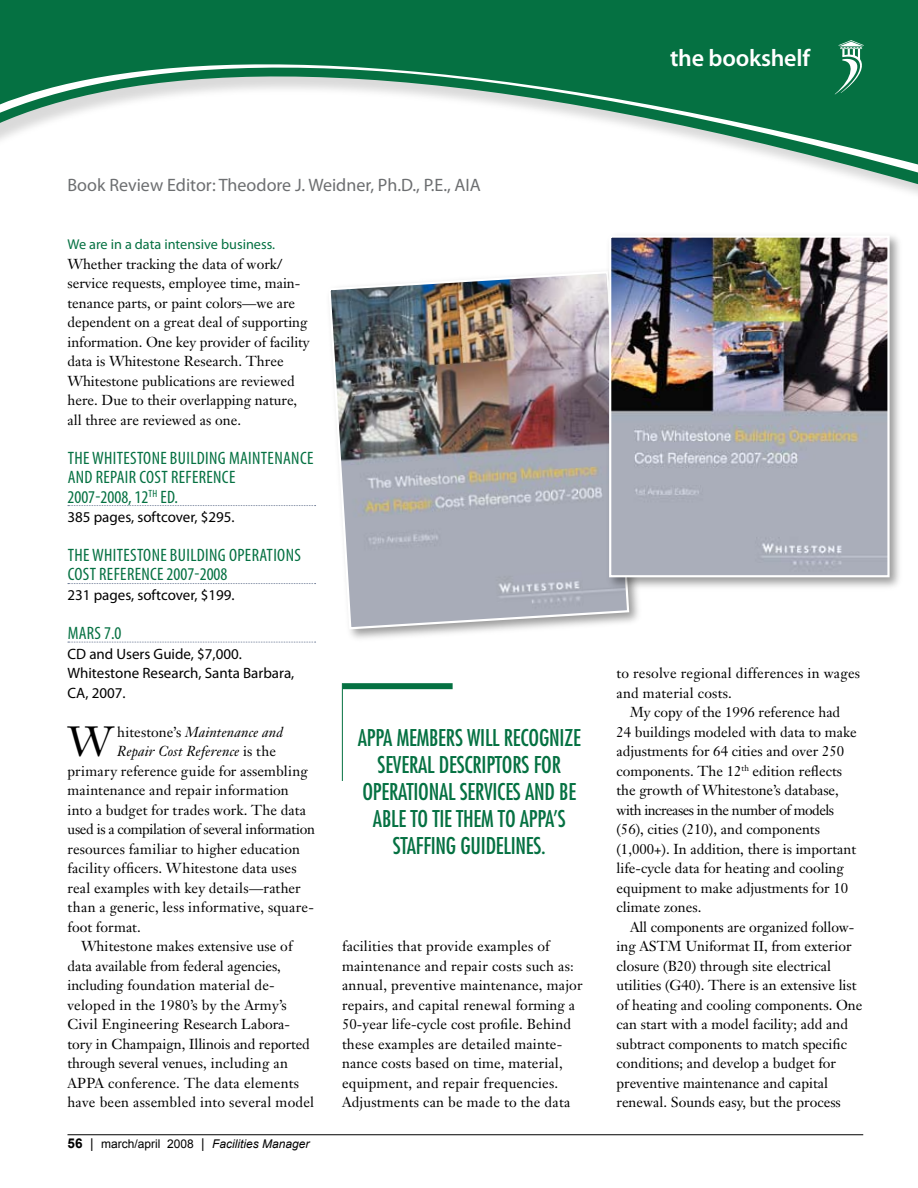
<style>
.page{position:relative;width:918px;height:1188px;background:#fff}
.page>*{position:absolute;margin:0;border:0;box-sizing:border-box;transform-origin:0 0}
.t1{font:41.55px "Janson Text";color:#000}
.t2{font:600 24px "Myriad Pro";letter-spacing:-.01em;color:#fff}
.t3{font:condensed 22.5px/27px "Futura";letter-spacing:-.01em;color:#057142;text-align:center}
.t4{font:condensed 18px/19.5px "Myriad Pro";letter-spacing:.02em;color:#057142}
.t5{font:18px "Myriad Pro";color:#6d6f71}
.t6{font:15px/19.5px "Myriad Pro";color:#000}
.t7{font:14.25px/19.5px "Janson Text";color:#000}
.t8{font:italic 14.25px "Janson Text";letter-spacing:.01em;color:#000}
.t9{font:14.25px "Janson Text";letter-spacing:-.025em;color:#000}
.t10{font:14.25px "Janson Text";letter-spacing:-.035em;color:#000}
.t11{font:italic 12px "Arial";color:#000}
.s1{font-family:"Myriad Pro";color:#057142}
.s2{font-style:normal}
.s3{font-weight:700;font-style:normal;font-size:13.5px}
.s4{font-style:normal;font-size:13.5px}
</style>
<div class="page">
<hr style="left:68px;top:1134px;width:795px;height:1px;background:#000">
<svg style="left:68px;top:505px;width:248px;height:1px"></svg>
<svg style="left:68px;top:583px;width:248px;height:1px"></svg>
<svg style="left:68px;top:642px;width:248px;height:1px"></svg>
<svg style="left:0;top:0;width:918px;height:194px;fill:#057142"></svg>
<div style="left:324px;top:267px;width:320px;height:377px;background:#000;opacity:.4"></div>
<img style="left:327px;top:270px;width:303px;height:361px">
<div style="left:605px;top:231px;width:300px;height:361px;background:#000;opacity:.4"></div>
<img style="left:612px;top:238px;width:275px;height:336px">
<div style="left:609px;top:235px;width:281px;height:342px;border:2px solid #fff"></div>
<div style="left:342px;top:683px;width:111px;height:6px;background:#057142"></div>
<hr style="left:342px;top:683px;width:1px;height:98px;background:#057142">
<p class="t2" style="left:670px;top:43px;width:141px">the bookshelf</p>
<p class="t5" style="left:68px;top:173px;width:415px">Book Review Editor: Theodore J. Weidner, Ph.D., P.E., AIA</p>
<p class="t7" style="left:68px;top:234px;width:244px"><span class="s1">We are in a data intensive business.<br></span>Whether tracking the data of work/ service requests, employee time, main&shy;tenance parts, or paint colors—we are dependent on a great deal of supporting information. One key provider of facility data is Whitestone Research. Three Whitestone publications are reviewed here. Due to their overlapping nature, all three are reviewed as one.</p>
<p class="t4" style="left:68px;top:448px;width:247px">THE WHITESTONE BUILDING MAINTENANCE<br>AND REPAIR COST REFERENCE<br>2007-2008, 12<sup>TH</sup> ED.</p>
<p class="t6" style="left:68px;top:507px;width:169px">385 pages, softcover, $295.</p>
<p class="t4" style="left:68px;top:545px;width:235px">THE WHITESTONE BUILDING OPERATIONS<br>COST REFERENCE 2007-2008</p>
<p class="t6" style="left:68px;top:585px;width:169px">231 pages, softcover, $199.</p>
<p class="t4" style="left:68px;top:623px;width:55px">MARS 7.0</p>
<p class="t6" style="left:68px;top:643px;width:228px">CD and Users Guide, $7,000.<br>Whitestone Research, Santa Barbara,<br>CA, 2007.</p>
<p class="t1" style="left:68px;top:715px;width:47px">W</p>
<p class="t8" style="left:117px;top:723px;width:167px"><span class="s2">hitestone’s</span> Maintenance and</p>
<p class="t8" style="left:117px;top:742px;width:160px">Repair Cost Reference <span class="s2">is the</span></p>
<p class="t7" style="left:68px;top:761px;width:242px">primary reference guide for assembling</p>
<p class="t7" style="left:68px;top:780px;width:223px">maintenance and repair information</p>
<p class="t7" style="left:68px;top:800px;width:240px">into a budget for trades work. The data</p>
<p class="t9" style="left:68px;top:820px;width:249px">used is a compilation of several information</p>
<p class="t7" style="left:68px;top:839px;width:234px">resources familiar to higher education</p>
<p class="t7" style="left:68px;top:858px;width:231px">facility officers. Whitestone data uses</p>
<p class="t7" style="left:68px;top:878px;width:235px">real examples with key details—rather</p>
<p class="t7" style="left:68px;top:897px;width:248px">than a generic, less informative, square-</p>
<p class="t7" style="left:68px;top:917px;width:75px">foot format.</p>
<p class="t7" style="left:81px;top:936px;width:213px">Whitestone makes extensive use of</p>
<p class="t7" style="left:68px;top:956px;width:215px">data available from federal agencies,</p>
<p class="t7" style="left:68px;top:975px;width:209px">including foundation material de-</p>
<p class="t7" style="left:68px;top:995px;width:221px">veloped in the 1980’s by the Army’s</p>
<p class="t7" style="left:68px;top:1014px;width:224px">Civil Engineering Research Labora-</p>
<p class="t7" style="left:68px;top:1034px;width:244px">tory in Champaign, Illinois and reported</p>
<p class="t7" style="left:68px;top:1053px;width:222px">through several venues, including an</p>
<p class="t7" style="left:68px;top:1073px;width:233px">APPA conference. The data elements</p>
<p class="t7" style="left:68px;top:1092px;width:248px">have been assembled into several model</p>
<p class="t11" style="left:68px;top:1136px;width:244px"><span class="s3">56</span> <span class="s4">|</span> <span class="s2">march/april 2008</span> <span class="s4">|</span> Facilities Manager</p>
<p class="t3" style="left:358px;top:724px;width:224px">APPA MEMBERS WILL RECOGNIZE<br>SEVERAL DESCRIPTORS FOR<br>OPERATIONAL SERVICES AND BE<br>ABLE TO TIE THEM TO APPA’S<br>STAFFING GUIDELINES.</p>
<p class="t7" style="left:342px;top:936px;width:242px">facilities that provide examples of maintenance and repair costs such as: annual, preventive maintenance, major repairs, and capital renewal forming a 50-year life-cycle cost profile. Behind these examples are detailed mainte&shy;nance costs based on time, material, equipment, and repair frequencies.<br>Adjustments can be made to the data</p>
<p class="t7" style="left:616px;top:663px;width:245px">to resolve regional differences in wages</p>
<p class="t7" style="left:616px;top:683px;width:117px">and material costs.</p>
<p class="t7" style="left:630px;top:702px;width:212px">My copy of the 1996 reference had</p>
<p class="t7" style="left:616px;top:722px;width:242px">24 buildings modeled with data to make</p>
<p class="t7" style="left:616px;top:741px;width:229px">adjustments for 64 cities and over 250</p>
<p class="t7" style="left:616px;top:761px;width:227px">components. The 12<sup>th</sup> edition reflects</p>
<p class="t7" style="left:616px;top:780px;width:224px">the growth of Whitestone’s database,</p>
<p class="t10" style="left:616px;top:801px;width:219px">with increases in the number of models</p>
<p class="t7" style="left:616px;top:819px;width:205px">(56), cities (210), and components</p>
<p class="t7" style="left:616px;top:839px;width:241px">(1,000+). In addition, there is important</p>
<p class="t7" style="left:616px;top:858px;width:229px">life-cycle data for heating and cooling</p>
<p class="t7" style="left:616px;top:878px;width:233px">equipment to make adjustments for 10</p>
<p class="t7" style="left:616px;top:897px;width:86px">climate zones.</p>
<p class="t7" style="left:630px;top:917px;width:226px">All components are organized follow-</p>
<p class="t7" style="left:616px;top:936px;width:237px">ing ASTM Uniformat II, from exterior</p>
<p class="t7" style="left:616px;top:956px;width:216px">closure (B20) through site electrical</p>
<p class="t7" style="left:616px;top:975px;width:242px">utilities (G40). There is an extensive list</p>
<p class="t7" style="left:616px;top:995px;width:247px">of heating and cooling components. One</p>
<p class="t7" style="left:616px;top:1014px;width:233px">can start with a model facility; add and</p>
<p class="t7" style="left:616px;top:1034px;width:232px">subtract components to match specific</p>
<p class="t7" style="left:616px;top:1053px;width:221px">conditions; and develop a budget for</p>
<p class="t7" style="left:616px;top:1073px;width:213px">preventive maintenance and capital</p>
<p class="t7" style="left:616px;top:1092px;width:226px">renewal. Sounds easy, but the process</p>
</div>
